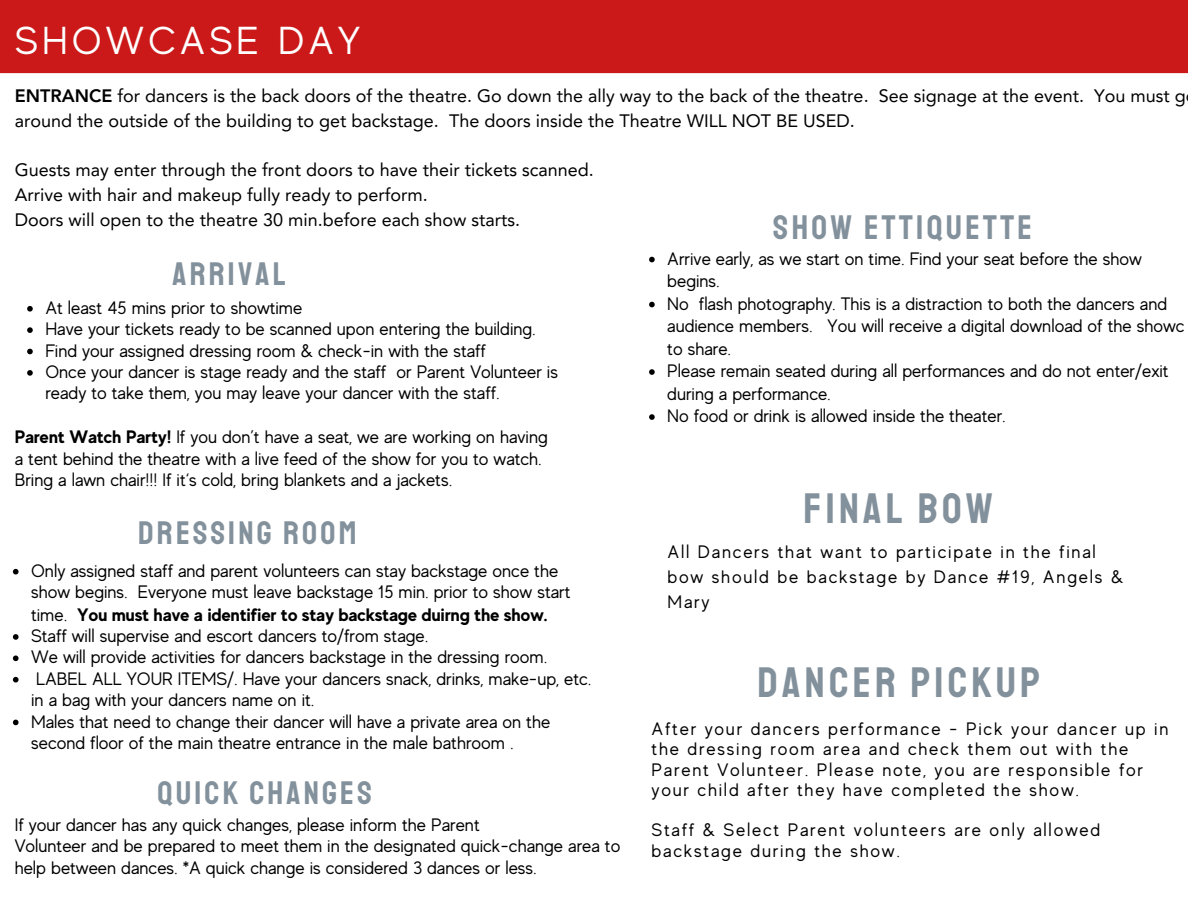
<style>
.page{position:relative;width:1188px;height:918px;background:#fff}
.page>*{position:absolute;margin:0;border:0;box-sizing:border-box;transform-origin:0 0}
.t1{font:43.2px "Staatliches";letter-spacing:.095em;color:#83919c}
.t2{font:38.85px "MADE Evolve Sans";letter-spacing:.105em;color:#fff}
.t3{font:34.5px "Staatliches";letter-spacing:.095em;color:#83919c}
.t4{font:33px "Staatliches";letter-spacing:.095em;color:#83919c}
.t5{font:18px/21.3px "MADE Evolve Sans";color:#000}
.t6{font:18px/24.8px "Avenir LT Pro";color:#000}
.t7{font:18px/20.2px "MADE Evolve Sans";letter-spacing:.095em;color:#000}
.s1{font-weight:800}
.s2{font-weight:700}
</style>
<div class="page">
<div style="left:0;top:0;width:1188px;height:73px;background:#cb1919"></div>
<svg style="left:27px;top:306px;width:6px;height:6px"></svg>
<svg style="left:27px;top:327px;width:6px;height:6px"></svg>
<svg style="left:27px;top:349px;width:6px;height:5px"></svg>
<svg style="left:27px;top:370px;width:6px;height:6px"></svg>
<svg style="left:13px;top:569px;width:6px;height:6px"></svg>
<svg style="left:13px;top:634px;width:6px;height:6px"></svg>
<svg style="left:13px;top:656px;width:6px;height:5px"></svg>
<svg style="left:13px;top:677px;width:6px;height:6px"></svg>
<svg style="left:13px;top:720px;width:6px;height:5px"></svg>
<svg style="left:649px;top:257px;width:6px;height:5px"></svg>
<svg style="left:649px;top:302px;width:6px;height:5px"></svg>
<svg style="left:649px;top:369px;width:6px;height:6px"></svg>
<svg style="left:649px;top:414px;width:6px;height:6px"></svg>
<p class="t2" style="left:15px;top:19px;width:346px">SHOWCASE DAY</p>
<p class="t6" style="left:15px;top:85px;width:1173px"><span class="s1">ENTRANCE</span> for dancers is the back doors of the theatre. Go down the ally way to the back of the theatre. See signage at the event. You must g around the outside of the building to get backstage. The doors inside the Theatre WILL NOT BE USED.</p>
<p class="t6" style="left:15px;top:159px;width:581px">Guests may enter through the front doors to have their tickets scanned.</p>
<p class="t6" style="left:15px;top:184px;width:415px">Arrive with hair and makeup fully ready to perform.</p>
<p class="t6" style="left:15px;top:209px;width:507px">Doors will open to the theatre 30 min.before each show starts.</p>
<p class="t3" style="left:773px;top:206px;width:260px">SHOW ETTIQUETTE</p>
<p class="t5" style="left:667px;top:247px;width:476px;line-height:22.5px">Arrive early, as we start on time. Find your seat before the show begins.</p>
<p class="t5" style="left:667px;top:292px;width:519px;line-height:22.5px">No flash photography. This is a distraction to both the dancers and audience members. You will receive a digital download of the showc to share.</p>
<p class="t5" style="left:667px;top:360px;width:503px;line-height:22.5px">Please remain seated during all performances and do not enter/exit during a performance.</p>
<p class="t5" style="left:667px;top:405px;width:340px">No food or drink is allowed inside the theater.</p>
<p class="t4" style="left:172px;top:253px;width:115px">ARRIVAL</p>
<p class="t5" style="left:45px;top:297px;width:259px">At least 45 mins prior to showtime</p>
<p class="t5" style="left:45px;top:318px;width:492px">Have your tickets ready to be scanned upon entering the building.</p>
<p class="t5" style="left:45px;top:340px;width:442px">Find your assigned dressing room &amp; check-in with the staff</p>
<p class="t5" style="left:45px;top:361px;width:514px">Once your dancer is stage ready and the staff or Parent Volunteer is ready to take them, you may leave your dancer with the staff.</p>
<p class="t5" style="left:15px;top:426px;width:535px"><span class="s2">Parent Watch Party!</span> If you don’t have a seat, we are working on having a tent behind the theatre with a live feed of the show for you to watch.<br>Bring a lawn chair!!! If it‘s cold, bring blankets and a jackets.</p>
<p class="t4" style="left:138px;top:513px;width:220px">DRESSING ROOM</p>
<p class="t5" style="left:31px;top:560px;width:541px;line-height:21.9px">Only assigned staff and parent volunteers can stay backstage once the show begins. Everyone must leave backstage 15 min. prior to show start time. <span class="s2">You must have a identifier to stay backstage duirng the show.</span></p>
<p class="t5" style="left:31px;top:625px;width:399px">Staff will supervise and escort dancers to/from stage.</p>
<p class="t5" style="left:31px;top:647px;width:518px">We will provide activities for dancers backstage in the dressing room.</p>
<p class="t5" style="left:31px;top:668px;width:562px">LABEL ALL YOUR ITEMS/. Have your dancers snack, drinks, make-up, etc. in a bag with your dancers name on it.</p>
<p class="t5" style="left:31px;top:711px;width:521px">Males that need to change their dancer will have a private area on the second floor of the main theatre entrance in the male bathroom .</p>
<p class="t4" style="left:157px;top:773px;width:216px">QUICK CHANGES</p>
<p class="t5" style="left:15px;top:814px;width:466px">If your dancer has any quick changes, please inform the Parent</p>
<p class="t5" style="left:15px;top:836px;width:607px">Volunteer and be prepared to meet them in the designated quick-change area to help between dances. *A quick change is considered 3 dances or less.</p>
<p class="t1" style="left:803px;top:482px;width:191px">FINAL BOW</p>
<p class="t7" style="left:668px;top:540px;width:457px;line-height:24.8px">All Dancers that want to participate in the final bow should be backstage by Dance #19, Angels &amp;<br>Mary</p>
<p class="t1" style="left:758px;top:656px;width:284px">DANCER PICKUP</p>
<p class="t7" style="left:652px;top:719px;width:518px">After your dancers performance - Pick your dancer up in the dressing room area and check them out with the Parent Volunteer. Please note, you are responsible for your child after they have completed the show.</p>
<p class="t7" style="left:652px;top:820px;width:450px">Staff &amp; Select Parent volunteers are only allowed backstage during the show.</p>
</div>
